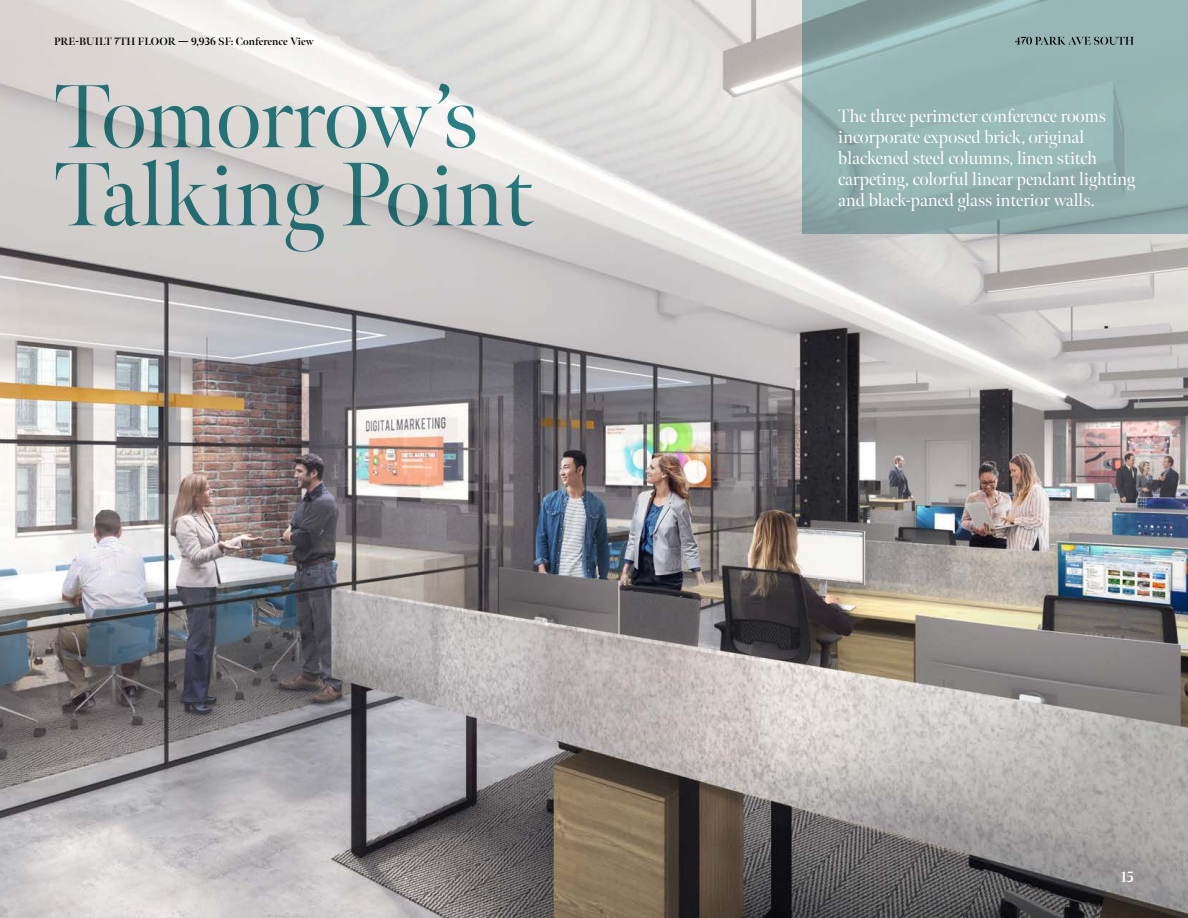
<style>
.page{position:relative;width:1188px;height:918px;background:#fff}
.page>*{position:absolute;margin:0;border:0;box-sizing:border-box;transform-origin:0 0}
.t1{font:90px/78px "Meno Banner";color:#2b868e}
.t2{font:18px/21px "Meno Banner";color:#fff}
.t3{font:700 15px "Meno Banner";color:#fff}
.t4{font:700 10.65px "Meno Banner";letter-spacing:.01em;color:#000}
</style>
<div class="page">
<img style="left:0;top:0;width:1188px;height:918px">
<svg style="left:802px;top:0;width:386px;height:233px;background:#94b1b1"></svg>
<svg style="left:1015px;top:37px;width:119px;height:8px"></svg>
<p class="t4" style="left:54px;top:34px;width:261px">PRE-BUILT 7TH FLOOR — 9,936 SF: Conference View</p>
<h1 class="t1" style="left:54px;top:79px;width:481px">Tomorrow’s<br>Talking Point</h1>
<p class="t2" style="left:838px;top:105px;width:298px">The three perimeter conference rooms incorporate exposed brick, original blackened steel columns, linen stitch carpeting, colorful linear pendant lighting and black-paned glass interior walls.</p>
<p class="t3" style="left:1121px;top:867px;width:14px">15</p>
</div>
